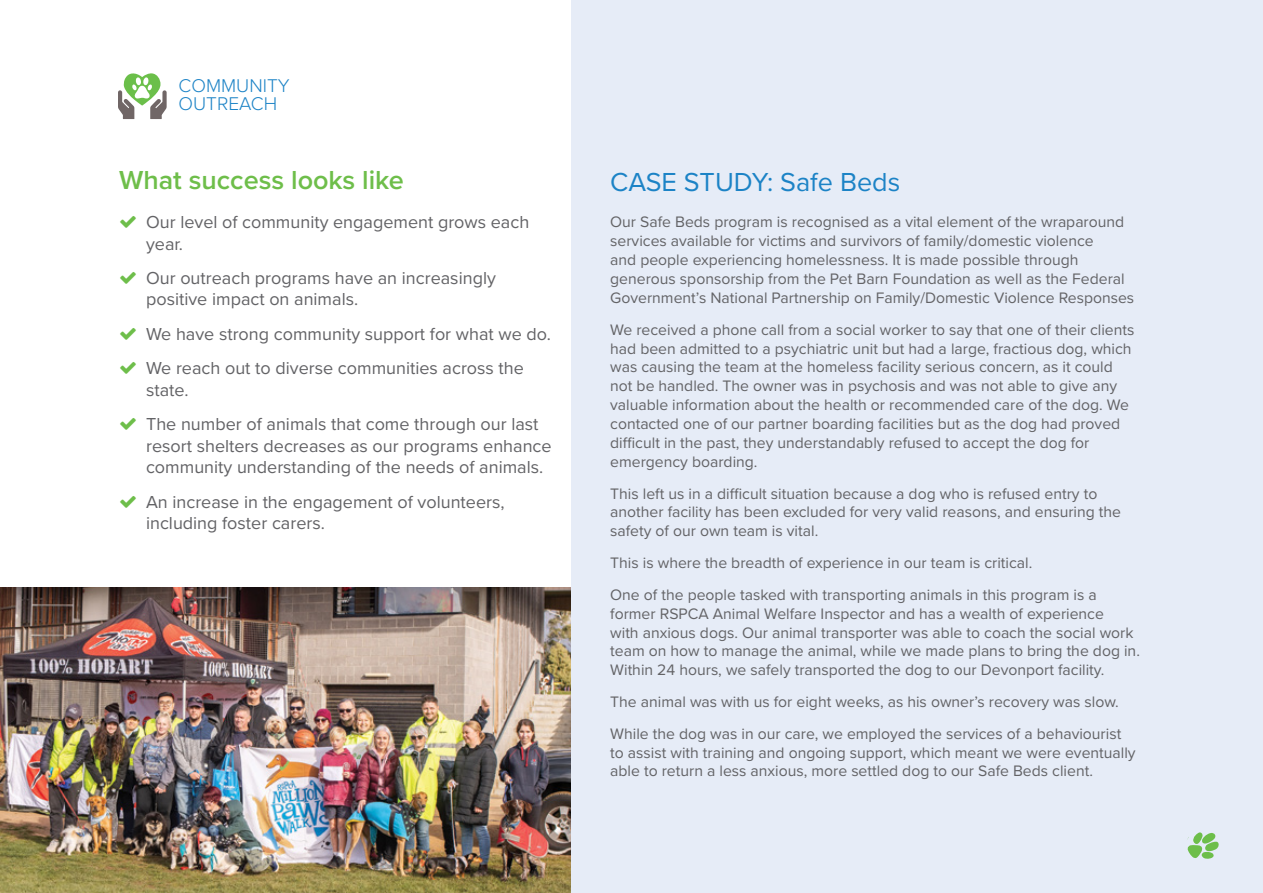
<style>
.page{position:relative;width:1263px;height:893px;background:#fff}
.page>*{position:absolute;margin:0;border:0;box-sizing:border-box;transform-origin:0 0}
.t1{font:600 27px "Proxima Nova";color:#6ebe4a}
.t2{font:27px "Proxima Nova";color:#1c83c6}
.t3{font:300 19.05px/17.7px "Proxima Nova";color:#1c83c6}
.t4{font:18px/21.6px "Proxima Nova";color:#636366}
.t5{font:15.75px/18.9px "Proxima Nova";color:#636366}
</style>
<div class="page">
<img style="left:0;top:588px;width:572px;height:305px">
<svg style="left:118px;top:73px;width:49px;height:46px"></svg>
<div style="left:572px;top:0;width:691px;height:893px;background:#e6ecf7"></div>
<svg style="left:1187px;top:832px;width:32px;height:27px"></svg>
<p class="t3" style="left:179px;top:76px;width:112px">COMMUNITY<br>OUTREACH</p>
<h1 class="t1" style="left:119px;top:160px;width:286px">What success looks like</h1>
<p class="t4" style="left:146px;top:210px;width:385px">Our level of community engagement grows each year.</p>
<p class="t4" style="left:146px;top:266px;width:351px">Our outreach programs have an increasingly positive impact on animals.</p>
<p class="t4" style="left:146px;top:316px;width:407px;line-height:34.3px">We have strong community support for what we do.<br>We reach out to diverse communities across the</p>
<p class="t4" style="left:146px;top:372px;width:394px;line-height:34.3px">state.<br>The number of animals that come through our last</p>
<p class="t4" style="left:146px;top:434px;width:407px">resort shelters decreases as our programs enhance community understanding of the needs of animals.</p>
<p class="t4" style="left:146px;top:490px;width:360px">An increase in the engagement of volunteers, including foster carers.</p>
<h1 class="t2" style="left:610px;top:162px;width:292px">CASE STUDY: Safe Beds</h1>
<p class="t5" style="left:610px;top:212px;width:525px">Our Safe Beds program is recognised as a vital element of the wraparound services available for victims and survivors of family/domestic violence<br>and people experiencing homelessness. It is made possible through generous sponsorship from the Pet Barn Foundation as well as the Federal Government’s National Partnership on Family/Domestic Violence Responses</p>
<p class="t5" style="left:610px;top:319px;width:526px">We received a phone call from a social worker to say that one of their clients had been admitted to a psychiatric unit but had a large, fractious dog, which was causing the team at the homeless facility serious concern, as it could not be handled. The owner was in psychosis and was not able to give any valuable information about the health or recommended care of the dog. We contacted one of our partner boarding facilities but as the dog had proved difficult in the past, they understandably refused to accept the dog for emergency boarding.</p>
<p class="t5" style="left:610px;top:483px;width:512px">This left us in a difficult situation because a dog who is refused entry to another facility has been excluded for very valid reasons, and ensuring the safety of our own team is vital.</p>
<p class="t5" style="left:610px;top:546px;width:488px;line-height:31.7px">This is where the breadth of experience in our team is critical.<br>One of the people tasked with transporting animals in this program is a</p>
<p class="t5" style="left:610px;top:603px;width:531px">former RSPCA Animal Welfare Inspector and has a wealth of experience<br>with anxious dogs. Our animal transporter was able to coach the social work team on how to manage the animal, while we made plans to bring the dog in.<br>Within 24 hours, we safely transported the dog to our Devonport facility.</p>
<p class="t5" style="left:610px;top:685px;width:513px;line-height:31.7px">The animal was with us for eight weeks, as his owner’s recovery was slow.<br>While the dog was in our care, we employed the services of a behaviourist</p>
<p class="t5" style="left:610px;top:742px;width:527px">to assist with training and ongoing support, which meant we were eventually able to return a less anxious, more settled dog to our Safe Beds client.</p>
</div>
